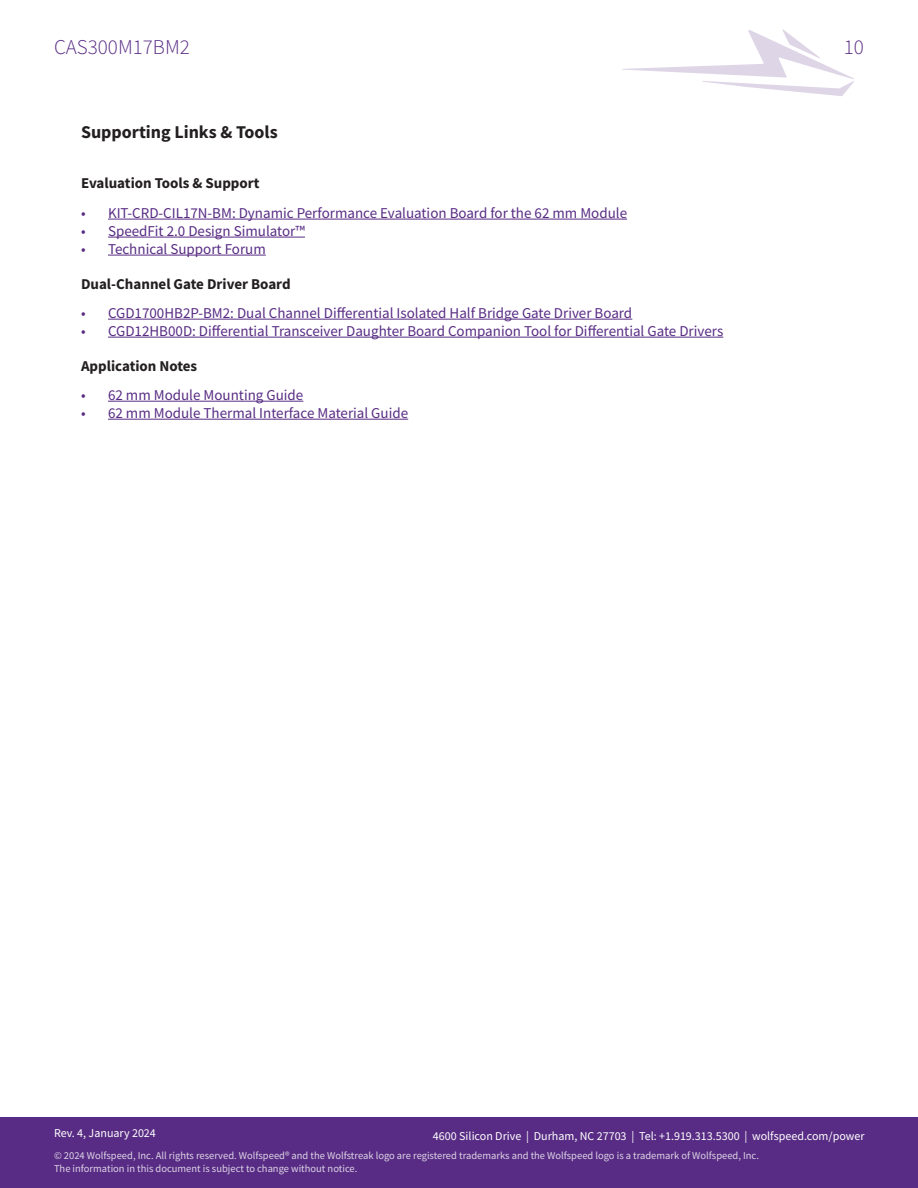
<style>
.page{position:relative;width:918px;height:1188px;background:#fff}
.page>*{position:absolute;margin:0;border:0;box-sizing:border-box;transform-origin:0 0}
.t1{font:300 21px "Source Sans Pro";color:#582c84}
.Section{font:700 18px "Source Sans Pro";color:#231f20}
.t2{font:15px "Source Sans Pro";color:#582c84}
.Section-2{font:700 15px "Source Sans Pro";color:#231f20}
.t3{font:12px "Source Sans Pro";color:#fff}
.t4{font:10.5px/12.6px "Source Sans Pro";color:#fff}
</style>
<div class="page">
<svg style="left:622px;top:29px;width:232px;height:67px"></svg>
<div style="left:0;top:1118px;width:918px;height:70px;background:#582c84"></div>
<hr style="left:108px;top:219px;width:519px;height:1px;background:#582c84">
<hr style="left:108px;top:237px;width:197px;height:1px;background:#582c84">
<hr style="left:108px;top:255px;width:158px;height:1px;background:#582c84">
<hr style="left:108px;top:319px;width:524px;height:1px;background:#582c84">
<hr style="left:108px;top:337px;width:615px;height:1px;background:#582c84">
<hr style="left:108px;top:401px;width:195px;height:1px;background:#582c84">
<hr style="left:108px;top:419px;width:300px;height:1px;background:#582c84">
<h1 class="t1" style="left:54px;top:34px;width:137px">CAS300M17BM2</h1>
<h1 class="t1" style="left:844px;top:34px;width:22px">10</h1>
<p class="Section" style="left:81px;top:120px;width:198px">Supporting Links &amp; Tools</p>
<p class="Section-2" style="left:81px;top:173px;width:180px">Evaluation Tools &amp; Support</p>
<p class="t2" style="left:81px;top:204px;width:548px">• KIT-CRD-CIL17N-BM: Dynamic Performance Evaluation Board for the 62 mm Module</p>
<p class="t2" style="left:81px;top:222px;width:225px">• SpeedFit 2.0 Design Simulator™</p>
<p class="t2" style="left:81px;top:240px;width:186px">• Technical Support Forum</p>
<p class="Section-2" style="left:81px;top:273px;width:211px">Dual-Channel Gate Driver Board</p>
<p class="t2" style="left:81px;top:304px;width:553px">• CGD1700HB2P-BM2: Dual Channel Differential Isolated Half Bridge Gate Driver Board</p>
<p class="t2" style="left:81px;top:322px;width:644px">• CGD12HB00D: Differential Transceiver Daughter Board Companion Tool for Differential Gate Drivers</p>
<p class="Section-2" style="left:81px;top:355px;width:118px">Application Notes</p>
<p class="t2" style="left:81px;top:386px;width:224px">• 62 mm Module Mounting Guide</p>
<p class="t2" style="left:81px;top:404px;width:329px">• 62 mm Module Thermal Interface Material Guide</p>
<p class="t3" style="left:54px;top:1126px;width:103px">Rev. 4, January 2024</p>
<p class="t4" style="left:54px;top:1149px;width:707px">© 2024 Wolfspeed, Inc. All rights reserved. Wolfspeed® and the Wolfstreak logo are registered trademarks and the Wolfspeed logo is a trademark of Wolfspeed, Inc.<br>The information in this document is subject to change without notice.</p>
<p class="t3" style="left:433px;top:1129px;width:433px">4600 Silicon Drive | Durham, NC 27703 | Tel: +1.919.313.5300 | wolfspeed.com/power</p>
</div>
